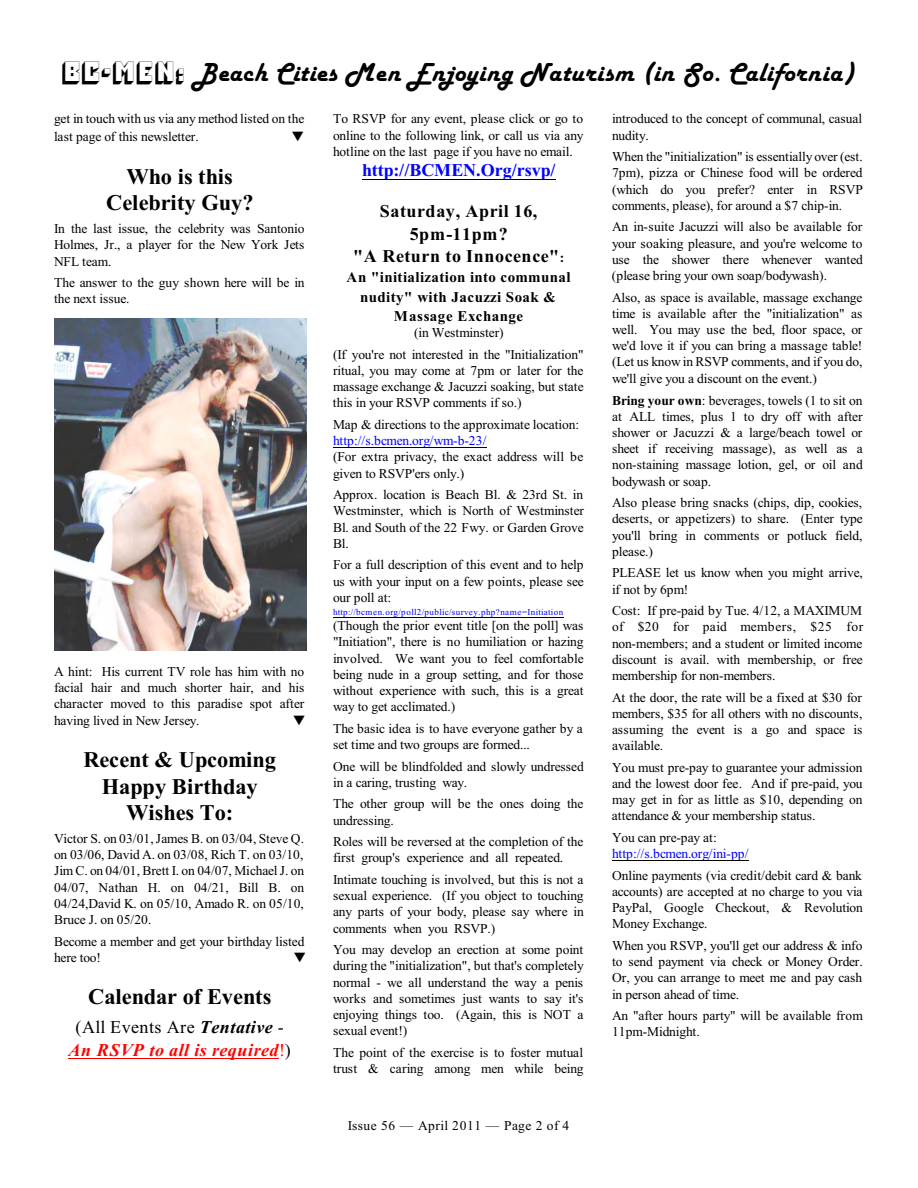
<style>
.page{position:relative;width:918px;height:1188px;background:#fff}
.page>*{position:absolute;margin:0;border:0;box-sizing:border-box;transform-origin:0 0}
.t1{font:italic 27px "Harlow Solid";letter-spacing:.025em;color:#000}
.t2{font:700 22.35px/26.2px "Times New Roman";letter-spacing:-.005em;color:#000;text-align:center}
.t3{font:700 18px/22.8px "Times New Roman";letter-spacing:.03em;color:#000;text-align:center}
.t4{font:italic 700 18px/23.1px "Times New Roman";letter-spacing:.025em;color:#f00;text-align:center}
.t5{font:700 18px "Times New Roman";color:#00f}
.t6{font:700 15px/19.2px "Times New Roman";letter-spacing:.025em;color:#000;text-align:center}
.t7{font:13.5px/16.2px "Times New Roman";letter-spacing:-.015em;color:#000;text-align:justify}
.t8{font:13.5px "Times New Roman";letter-spacing:-.015em;color:#00f}
.t9{font:13.5px "Times New Roman";letter-spacing:.035em;color:#000}
.t10{font:9px "Times New Roman";letter-spacing:.03em;color:#00f}
.s1{font-family:"Pioneer BT";font-style:normal}
.s2{font-weight:400;font-style:normal;color:#000}
.s3{color:#000}
.s4{font-weight:400;font-style:normal}
.s5{font-size:13.5px}
.s6{font-weight:700}
</style>
<div class="page">
<hr style="left:68px;top:1058px;width:211px;height:1px;background:#f00">
<hr style="left:362px;top:179px;width:193px;height:1px;background:#000">
<hr style="left:333px;top:447px;width:154px;height:1px;background:#000">
<hr style="left:333px;top:617px;width:230px;height:1px;background:#000">
<hr style="left:612px;top:860px;width:137px;height:1px;background:#000">
<img style="left:54px;top:318px;width:252px;height:333px">
<h1 class="t1" style="left:62px;top:57px;width:792px"><span class="s1">BC-MEN:</span> Beach Cities Men Enjoying Naturism (in So. California)</h1>
<p class="t7" style="left:54px;top:111px;width:252px;line-height:17.7px">get in touch with us via any method listed on the last page of this newsletter.</p>
<h2 class="t2" style="left:106px;top:166px;width:149px">Who is this<br>Celebrity Guy?</h2>
<p class="t7" style="left:54px;top:222px;width:252px">In the last issue, the celebrity was Santonio Holmes, Jr., a player for the New York Jets NFL team.</p>
<p class="t7" style="left:54px;top:276px;width:252px">The answer to the guy shown here will be in the next issue.</p>
<p class="t7" style="left:54px;top:665px;width:252px">A hint: His current TV role has him with no facial hair and much shorter hair, and his character moved to this paradise spot after having lived in New Jersey.</p>
<h2 class="t2" style="left:83px;top:749px;width:194px">Recent &amp; Upcoming<br>Happy Birthday<br>Wishes To:</h2>
<p class="t7" style="left:54px;top:832px;width:252px">Victor S. on 03/01, James B. on 03/04, Steve Q. on 03/06, David A. on 03/08, Rich T. on 03/10, Jim C. on 04/01, Brett I. on 04/07, Michael J. on 04/07, Nathan H. on 04/21, Bill B. on 04/24,David K. on 05/10, Amado R. on 05/10, Bruce J. on 05/20.</p>
<p class="t7" style="left:54px;top:934px;width:252px">Become a member and get your birthday listed here too!</p>
<h2 class="t2" style="left:88px;top:986px;width:185px">Calendar of Events</h2>
<h3 class="t4" style="left:68px;top:1017px;width:224px"><span class="s2">(All Events Are</span> <span class="s3">Tentative</span> <span class="s2">-<br></span>An RSVP to all is required<span class="s4">!</span><span class="s2">)</span></h3>
<p class="t7" style="left:333px;top:112px;width:252px">To RSVP for any event, please click or go to online to the following link, or call us via any hotline on the last page if you have no email.</p>
<h3 class="t5" style="left:362px;top:164px;width:195px">http://BCMEN.Org/rsvp/</h3>
<h3 class="t3" style="left:353px;top:201px;width:213px">Saturday, April 16,<br>5pm-11pm?<br>"A Return to Innocence"<span class="s5">:</span></h3>
<p class="t6" style="left:346px;top:269px;width:226px">An "initialization into communal nudity" with Jacuzzi Soak &amp;<br>Massage Exchange</p>
<p class="t7" style="left:333px;top:323px;width:252px;line-height:21.6px;text-align:center">(in Westminster)<br>(If you're not interested in the "Initialization"</p>
<p class="t7" style="left:333px;top:364px;width:252px">ritual, you may come at 7pm or later for the massage exchange &amp; Jacuzzi soaking, but state this in your RSVP comments if so.)</p>
<p class="t7" style="left:333px;top:418px;width:248px">Map &amp; directions to the approximate location:</p>
<p class="t8" style="left:333px;top:436px;width:155px">http://s.bcmen.org/wm-b-23/</p>
<p class="t7" style="left:333px;top:450px;width:252px">(For extra privacy, the exact address will be given to RSVP'ers only.)</p>
<p class="t7" style="left:333px;top:488px;width:252px">Approx. location is Beach Bl. &amp; 23rd St. in Westminster, which is North of Westminster Bl. and South of the 22 Fwy. or Garden Grove Bl.</p>
<p class="t7" style="left:333px;top:558px;width:252px">For a full description of this event and to help us with your input on a few points, please see our poll at:</p>
<p class="t10" style="left:333px;top:609px;width:232px">http://bcmen.org/poll2/public/survey.php?name=Initiation</p>
<p class="t7" style="left:333px;top:619px;width:252px">(Though the prior event title [on the poll] was "Initiation", there is no humiliation or hazing involved. We want you to feel comfortable being nude in a group setting, and for those without experience with such, this is a great way to get acclimated.)</p>
<p class="t7" style="left:333px;top:722px;width:251px">The basic idea is to have everyone gather by a set time and two groups are formed...</p>
<p class="t7" style="left:333px;top:759px;width:252px">One will be blindfolded and slowly undressed in a caring, trusting way.</p>
<p class="t7" style="left:333px;top:797px;width:252px">The other group will be the ones doing the undressing.</p>
<p class="t7" style="left:333px;top:835px;width:252px">Roles will be reversed at the completion of the first group's experience and all repeated.</p>
<p class="t7" style="left:333px;top:873px;width:252px">Intimate touching is involved, but this is not a sexual experience. (If you object to touching any parts of your body, please say where in comments when you RSVP.)</p>
<p class="t7" style="left:333px;top:943px;width:252px">You may develop an erection at some point during the "initialization", but that's completely normal - we all understand the way a penis works and sometimes just wants to say it's enjoying things too. (Again, this is NOT a sexual event!)</p>
<p class="t7" style="left:333px;top:1046px;width:252px">The point of the exercise is to foster mutual trust &amp; caring among men while being</p>
<p class="t9" style="left:348px;top:1121px;width:223px">Issue 56 — April 2011 — Page 2 of 4</p>
<p class="t7" style="left:612px;top:112px;width:252px">introduced to the concept of communal, casual nudity.</p>
<p class="t7" style="left:612px;top:150px;width:252px">When the "initialization" is essentially over (est.<br>7pm), pizza or Chinese food will be ordered (which do you prefer? enter in RSVP comments, please), for around a $7 chip-in.</p>
<p class="t7" style="left:612px;top:220px;width:252px">An in-suite Jacuzzi will also be available for your soaking pleasure, and you're welcome to use the shower there whenever wanted (please bring your own soap/bodywash).</p>
<p class="t7" style="left:612px;top:290px;width:252px">Also, as space is available, massage exchange time is available after the "initialization" as well. You may use the bed, floor space, or we'd love it if you can bring a massage table! (Let us know in RSVP comments, and if you do, we'll give you a discount on the event.)</p>
<p class="t7" style="left:612px;top:393px;width:252px"><span class="s6">Bring your own</span>: beverages, towels (1 to sit on at ALL times, plus 1 to dry off with after shower or Jacuzzi &amp; a large/beach towel or sheet if receiving massage), as well as a non-staining massage lotion, gel, or oil and bodywash or soap.</p>
<p class="t7" style="left:612px;top:496px;width:252px">Also please bring snacks (chips, dip, cookies, deserts, or appetizers) to share. (Enter type you'll bring in comments or potluck field, please.)</p>
<p class="t7" style="left:612px;top:566px;width:252px">PLEASE let us know when you might arrive, if not by 6pm!</p>
<p class="t7" style="left:612px;top:604px;width:253px">Cost: If pre-paid by Tue. 4/12, a MAXIMUM of $20 for paid members, $25 for non-members; and a student or limited income discount is avail. with membership, or free membership for non-members.</p>
<p class="t7" style="left:612px;top:690px;width:252px">At the door, the rate will be a fixed at $30 for members, $35 for all others with no discounts, assuming the event is a go and space is available.</p>
<p class="t7" style="left:612px;top:761px;width:252px">You must pre-pay to guarantee your admission and the lowest door fee. And if pre-paid, you may get in for as little as $10, depending on attendance &amp; your membership status.</p>
<p class="t7" style="left:612px;top:831px;width:106px">You can pre-pay at:</p>
<p class="t8" style="left:612px;top:849px;width:138px">http://s.bcmen.org/ini-pp/</p>
<p class="t7" style="left:612px;top:869px;width:252px">Online payments (via credit/debit card &amp; bank accounts) are accepted at no charge to you via PayPal, Google Checkout, &amp; Revolution Money Exchange.</p>
<p class="t7" style="left:612px;top:939px;width:252px">When you RSVP, you'll get our address &amp; info to send payment via check or Money Order.<br>Or, you can arrange to meet me and pay cash in person ahead of time.</p>
<p class="t7" style="left:612px;top:1009px;width:252px">An "after hours party" will be available from<br>11pm-Midnight.</p>
</div>
